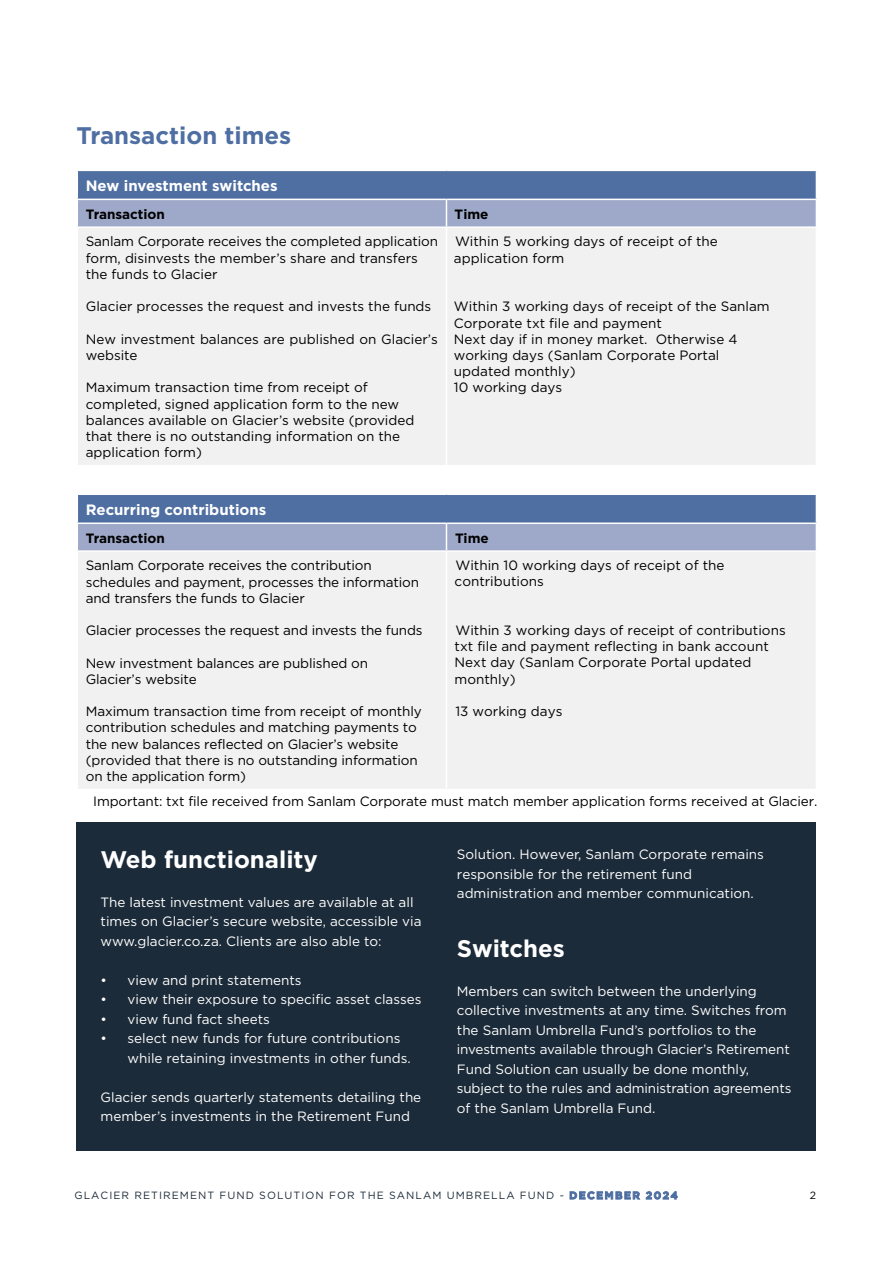
<style>
.page{position:relative;width:893px;height:1263px;background:#fff}
.page>*{position:absolute;margin:0;border:0;box-sizing:border-box;transform-origin:0 0}
.t1{font:700 24px "Gotham";color:#fff}
.t2{font:700 24px "Gotham";color:#4f6fa2}
.t3{font:700 15px "Gotham";color:#fff}
.t4{font:13.5px/16.2px "Gotham";color:#000}
.t5{font:13.5px/19.5px "Gotham";color:#fff}
.t6{font:700 13.5px "Gotham";color:#000}
.t7{font:10.5px "Gotham";letter-spacing:.1em;color:#1c2b39}
.t8{font:10.5px "Gotham";color:#000}
.s1{font-weight:700;color:#4f6fa2}
</style>
<div class="page">
<div style="left:77px;top:822px;width:739px;height:328px;background:#1c2b39"></div>
<div style="left:78px;top:228px;width:737px;height:237px;background:#f1f1f2"></div>
<svg style="left:77px;top:171px;width:740px;height:55px;background:#7b8fb7"></svg>
<hr style="left:446px;top:228px;width:1px;height:237px;background:#fff">
<div style="left:78px;top:552px;width:737px;height:237px;background:#f1f1f2"></div>
<svg style="left:77px;top:495px;width:740px;height:55px;background:#7b8fb7"></svg>
<hr style="left:446px;top:552px;width:1px;height:237px;background:#fff">
<h1 class="t2" style="left:77px;top:120px;width:216px">Transaction times</h1>
<p class="t3" style="left:86px;top:176px;width:193px">New investment switches</p>
<p class="t6" style="left:86px;top:205px;width:81px">Transaction</p>
<p class="t6" style="left:455px;top:205px;width:35px">Time</p>
<p class="t4" style="left:86px;top:233px;width:354px">Sanlam Corporate receives the completed application form, disinvests the member’s share and transfers the funds to Glacier</p>
<p class="t4" style="left:86px;top:298px;width:347px">Glacier processes the request and invests the funds</p>
<p class="t4" style="left:86px;top:331px;width:354px">New investment balances are published on Glacier’s website</p>
<p class="t4" style="left:86px;top:379px;width:330px">Maximum transaction time from receipt of completed, signed application form to the new balances available on Glacier’s website (provided that there is no outstanding information on the application form)</p>
<p class="t4" style="left:454px;top:233px;width:265px">Within 5 working days of receipt of the application form</p>
<p class="t4" style="left:454px;top:298px;width:317px">Within 3 working days of receipt of the Sanlam<br>Corporate txt file and payment<br>Next day if in money market. Otherwise 4 working days (Sanlam Corporate Portal updated monthly)<br>10 working days</p>
<p class="t3" style="left:86px;top:499px;width:182px">Recurring contributions</p>
<p class="t6" style="left:86px;top:529px;width:81px">Transaction</p>
<p class="t6" style="left:455px;top:529px;width:35px">Time</p>
<p class="t4" style="left:86px;top:557px;width:335px">Sanlam Corporate receives the contribution schedules and payment, processes the information and transfers the funds to Glacier</p>
<p class="t4" style="left:86px;top:622px;width:338px">Glacier processes the request and invests the funds</p>
<p class="t4" style="left:86px;top:654px;width:284px">New investment balances are published on<br>Glacier’s website</p>
<p class="t4" style="left:86px;top:703px;width:337px">Maximum transaction time from receipt of monthly contribution schedules and matching payments to the new balances reflected on Glacier’s website (provided that there is no outstanding information on the application form)</p>
<p class="t4" style="left:455px;top:557px;width:271px">Within 10 working days of receipt of the contributions</p>
<p class="t4" style="left:455px;top:622px;width:333px">Within 3 working days of receipt of contributions txt file and payment reflecting in bank account Next day (Sanlam Corporate Portal updated monthly)</p>
<p class="t4" style="left:455px;top:703px;width:109px">13 working days</p>
<p class="t4" style="left:93px;top:793px;width:726px">Important: txt file received from Sanlam Corporate must match member application forms received at Glacier.</p>
<h1 class="t1" style="left:101px;top:843px;width:219px">Web functionality</h1>
<p class="t5" style="left:101px;top:892px;width:323px">The latest investment values are available at all times on Glacier’s secure website, accessible via www.glacier.co.za. Clients are also able to:</p>
<p class="t5" style="left:101px;top:970px;width:203px">• view and print statements</p>
<p class="t5" style="left:101px;top:989px;width:322px">• view their exposure to specific asset classes</p>
<p class="t5" style="left:101px;top:1009px;width:171px">• view fund fact sheets</p>
<p class="t5" style="left:128px;top:1028px;width:285px;text-indent:-27px">• select new funds for future contributions while retaining investments in other funds.</p>
<p class="t5" style="left:101px;top:1087px;width:322px">Glacier sends quarterly statements detailing the member’s investments in the Retirement Fund</p>
<p class="t5" style="left:457px;top:844px;width:309px">Solution. However, Sanlam Corporate remains responsible for the retirement fund administration and member communication.</p>
<h1 class="t1" style="left:457px;top:932px;width:110px">Switches</h1>
<p class="t5" style="left:457px;top:981px;width:336px">Members can switch between the underlying collective investments at any time. Switches from the Sanlam Umbrella Fund’s portfolios to the investments available through Glacier’s Retirement Fund Solution can usually be done monthly, subject to the rules and administration agreements of the Sanlam Umbrella Fund.</p>
<p class="t7" style="left:74px;top:1189px;width:605px">GLACIER RETIREMENT FUND SOLUTION FOR THE SANLAM UMBRELLA FUND - <span class="s1">DECEMBER 2024</span></p>
<p class="t8" style="left:810px;top:1189px;width:8px">2</p>
</div>
